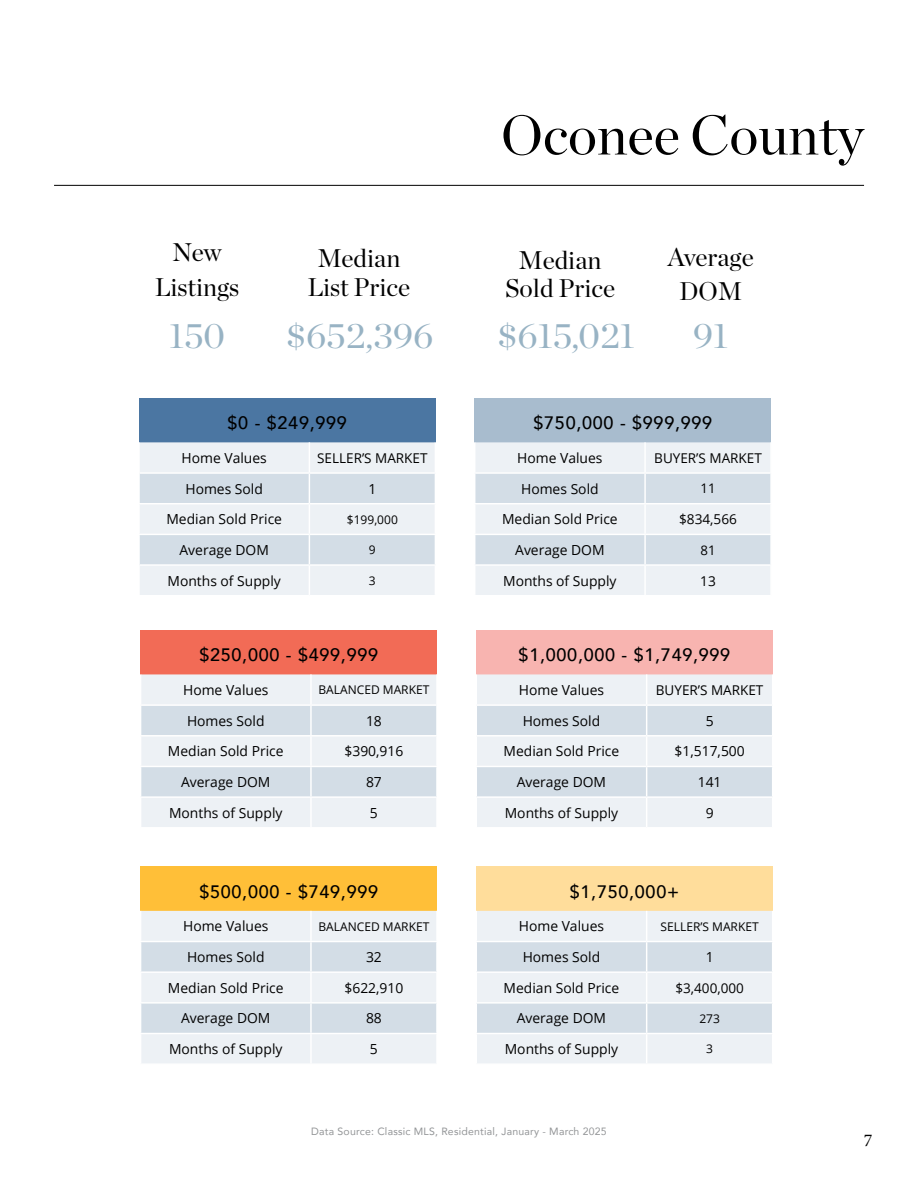
<style>
.page{position:relative;width:918px;height:1188px;background:#fff}
.page>*{position:absolute;margin:0;border:0;box-sizing:border-box;transform-origin:0 0}
.t1{font:55.5px "Chronicle Display";color:#000}
.t2{font:36px "Chronicle Display";color:#98b3c4}
.t3{font:25.5px/34.5px "Chronicle Display";color:#000;text-align:center}
.t4{font:500 18px "Avenir";letter-spacing:.04em;color:#000}
.t5{font:18px "Minion Pro";color:#000}
.t6{font:13.8px "Open Sans";color:#000}
.t7{font:13.65px "Open Sans";color:#000}
.t8{font:13.5px "Open Sans";color:#000}
.t9{font:13.2px "Open Sans";color:#000}
.t10{font:12px "Open Sans";color:#000}
.t11{font:10.5px "Avenir";letter-spacing:.02em;color:#939597}
</style>
<div class="page">
<hr style="left:54px;top:185px;width:810px;height:1px;background:#000">
<div style="left:139px;top:398px;width:296px;height:44px;background:#4b76a2"></div>
<div style="left:140px;top:442px;width:295px;height:30px;background:#edf1f5"></div>
<hr style="left:309px;top:442px;width:1px;height:30px;background:#fff">
<svg style="left:139px;top:473px;width:296px;height:122px;background:#e1e8ee"></svg>
<div style="left:141px;top:630px;width:296px;height:44px;background:#f26b56"></div>
<div style="left:141px;top:674px;width:295px;height:30px;background:#edf1f5"></div>
<hr style="left:310px;top:674px;width:2px;height:30px;background:#fff">
<svg style="left:141px;top:706px;width:296px;height:121px;background:#e1e7ee"></svg>
<hr style="left:311px;top:796px;width:127px;height:2px;background:#fff">
<hr style="left:310px;top:798px;width:2px;height:29px;background:#fff">
<hr style="left:436px;top:798px;width:2px;height:29px;background:#fff">
<div style="left:141px;top:866px;width:296px;height:45px;background:#ffbf38"></div>
<div style="left:141px;top:911px;width:295px;height:30px;background:#edf1f5"></div>
<hr style="left:310px;top:911px;width:2px;height:30px;background:#fff">
<svg style="left:141px;top:942px;width:296px;height:121px;background:#e1e7ee"></svg>
<hr style="left:311px;top:1033px;width:127px;height:1px;background:#fff">
<hr style="left:310px;top:1034px;width:2px;height:29px;background:#fff">
<hr style="left:436px;top:1034px;width:2px;height:29px;background:#fff">
<div style="left:475px;top:398px;width:296px;height:44px;background:#a8bcce"></div>
<div style="left:475px;top:442px;width:295px;height:30px;background:#edf1f5"></div>
<hr style="left:644px;top:442px;width:2px;height:30px;background:#fff">
<svg style="left:475px;top:474px;width:296px;height:121px;background:#e1e7ee"></svg>
<hr style="left:645px;top:564px;width:127px;height:2px;background:#fff">
<hr style="left:644px;top:566px;width:2px;height:29px;background:#fff">
<hr style="left:770px;top:566px;width:2px;height:29px;background:#fff">
<div style="left:476px;top:630px;width:297px;height:44px;background:#f8b4b0"></div>
<div style="left:477px;top:674px;width:295px;height:30px;background:#edf1f5"></div>
<hr style="left:646px;top:674px;width:1px;height:30px;background:#fff">
<svg style="left:477px;top:705px;width:295px;height:122px;background:#e1e8ee"></svg>
<div style="left:476px;top:866px;width:297px;height:45px;background:#ffdd9b"></div>
<div style="left:477px;top:911px;width:295px;height:30px;background:#edf1f5"></div>
<hr style="left:646px;top:911px;width:1px;height:30px;background:#fff">
<svg style="left:477px;top:942px;width:295px;height:121px;background:#e1e7ee"></svg>
<h3 class="t3" style="left:155px;top:233px;width:86px">New<br>Listings</h3>
<h2 class="t2" style="left:169px;top:308px;width:58px">150</h2>
<h3 class="t3" style="left:308px;top:242px;width:104px;line-height:28.5px">Median<br>List Price</h3>
<h2 class="t2" style="left:286px;top:308px;width:149px">$652,396</h2>
<h3 class="t4" style="left:228px;top:407px;width:121px">$0 - $249,999</h3>
<p class="t6" style="left:182px;top:449px;width:87px">Home Values</p>
<p class="t8" style="left:317px;top:449px;width:112px">SELLER’S MARKET</p>
<p class="t6" style="left:185px;top:479px;width:79px">Homes Sold</p>
<p class="t6" style="left:368px;top:479px;width:9px">1</p>
<p class="t6" style="left:166px;top:510px;width:117px">Median Sold Price</p>
<p class="t10" style="left:347px;top:511px;width:52px">$199,000</p>
<p class="t6" style="left:180px;top:541px;width:91px">Average DOM</p>
<p class="t10" style="left:369px;top:542px;width:8px">9</p>
<p class="t6" style="left:168px;top:571px;width:115px">Months of Supply</p>
<p class="t10" style="left:369px;top:572px;width:8px">3</p>
<h3 class="t4" style="left:199px;top:639px;width:180px">$250,000 - $499,999</h3>
<p class="t6" style="left:183px;top:681px;width:87px">Home Values</p>
<p class="t10" style="left:319px;top:682px;width:112px">BALANCED MARKET</p>
<p class="t6" style="left:187px;top:711px;width:79px">Homes Sold</p>
<p class="t6" style="left:366px;top:711px;width:17px">18</p>
<p class="t6" style="left:168px;top:742px;width:117px">Median Sold Price</p>
<p class="t6" style="left:344px;top:742px;width:60px">$390,916</p>
<p class="t6" style="left:181px;top:773px;width:91px">Average DOM</p>
<p class="t6" style="left:366px;top:773px;width:17px">87</p>
<p class="t6" style="left:169px;top:803px;width:115px">Months of Supply</p>
<p class="t6" style="left:370px;top:803px;width:9px">5</p>
<h3 class="t4" style="left:199px;top:876px;width:180px">$500,000 - $749,999</h3>
<p class="t6" style="left:183px;top:917px;width:87px">Home Values</p>
<p class="t10" style="left:319px;top:918px;width:112px">BALANCED MARKET</p>
<p class="t6" style="left:187px;top:948px;width:79px">Homes Sold</p>
<p class="t6" style="left:366px;top:948px;width:17px">32</p>
<p class="t6" style="left:168px;top:978px;width:117px">Median Sold Price</p>
<p class="t6" style="left:344px;top:978px;width:60px">$622,910</p>
<p class="t6" style="left:181px;top:1009px;width:91px">Average DOM</p>
<p class="t6" style="left:366px;top:1009px;width:17px">88</p>
<p class="t6" style="left:169px;top:1040px;width:115px">Months of Supply</p>
<p class="t6" style="left:370px;top:1040px;width:9px">5</p>
<h1 class="t1" style="left:501px;top:93px;width:365px">Oconee County</h1>
<h3 class="t3" style="left:505px;top:244px;width:112px;line-height:28.5px">Median<br>Sold Price</h3>
<h2 class="t2" style="left:497px;top:308px;width:139px">$615,021</h2>
<h3 class="t3" style="left:668px;top:238px;width:88px">Average<br>DOM</h3>
<h2 class="t2" style="left:693px;top:308px;width:37px">91</h2>
<h3 class="t4" style="left:534px;top:407px;width:180px">$750,000 - $999,999</h3>
<p class="t6" style="left:517px;top:449px;width:87px">Home Values</p>
<p class="t8" style="left:654px;top:449px;width:109px">BUYER’S MARKET</p>
<p class="t6" style="left:521px;top:479px;width:79px">Homes Sold</p>
<p class="t9" style="left:701px;top:480px;width:17px">11</p>
<p class="t6" style="left:502px;top:510px;width:117px">Median Sold Price</p>
<p class="t7" style="left:679px;top:510px;width:59px">$834,566</p>
<p class="t6" style="left:515px;top:541px;width:91px">Average DOM</p>
<p class="t9" style="left:701px;top:541px;width:17px">81</p>
<p class="t6" style="left:503px;top:571px;width:115px">Months of Supply</p>
<p class="t7" style="left:700px;top:571px;width:17px">13</p>
<h3 class="t4" style="left:519px;top:639px;width:213px">$1,000,000 - $1,749,999</h3>
<p class="t6" style="left:519px;top:681px;width:87px">Home Values</p>
<p class="t8" style="left:656px;top:681px;width:109px">BUYER’S MARKET</p>
<p class="t6" style="left:523px;top:711px;width:79px">Homes Sold</p>
<p class="t6" style="left:706px;top:711px;width:9px">5</p>
<p class="t6" style="left:504px;top:742px;width:117px">Median Sold Price</p>
<p class="t6" style="left:675px;top:742px;width:72px">$1,517,500</p>
<p class="t6" style="left:517px;top:773px;width:91px">Average DOM</p>
<p class="t6" style="left:698px;top:773px;width:25px">141</p>
<p class="t6" style="left:505px;top:803px;width:115px">Months of Supply</p>
<p class="t6" style="left:706px;top:803px;width:9px">9</p>
<h3 class="t4" style="left:570px;top:876px;width:111px">$1,750,000+</h3>
<p class="t6" style="left:519px;top:917px;width:87px">Home Values</p>
<p class="t10" style="left:661px;top:918px;width:100px">SELLER’S MARKET</p>
<p class="t6" style="left:523px;top:948px;width:79px">Homes Sold</p>
<p class="t6" style="left:706px;top:948px;width:9px">1</p>
<p class="t6" style="left:504px;top:978px;width:117px">Median Sold Price</p>
<p class="t8" style="left:675px;top:979px;width:70px">$3,400,000</p>
<p class="t6" style="left:517px;top:1009px;width:91px">Average DOM</p>
<p class="t10" style="left:699px;top:1010px;width:22px">273</p>
<p class="t6" style="left:505px;top:1040px;width:115px">Months of Supply</p>
<p class="t10" style="left:706px;top:1041px;width:8px">3</p>
<p class="t11" style="left:311px;top:1123px;width:297px">Data Source: Classic MLS, Residential, January - March 2025</p>
<h3 class="t5" style="left:864px;top:1128px;width:10px">7</h3>
</div>
